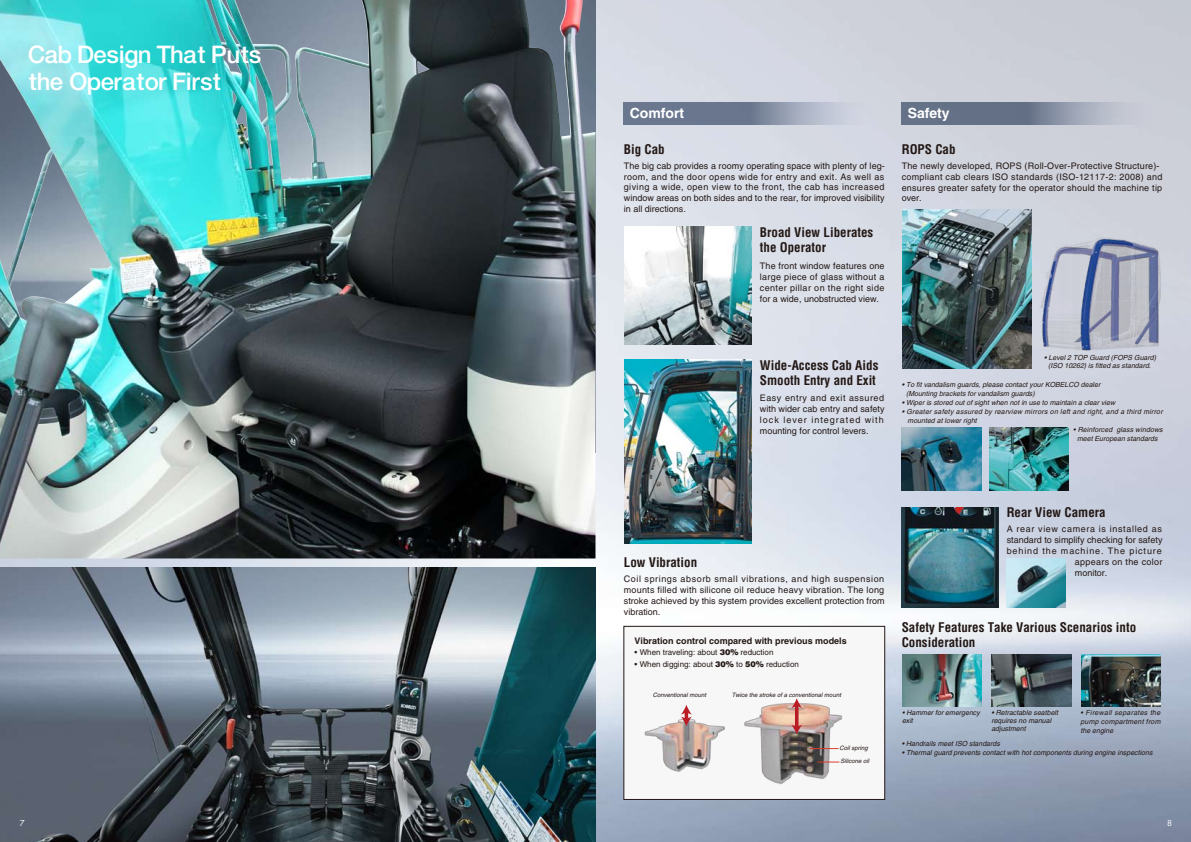
<style>
.page{position:relative;width:1191px;height:842px;background:#fff}
.page>*{position:absolute;margin:0;border:0;box-sizing:border-box;transform-origin:0 0}
.t1{font:24px/27px "Context Reprise Medium SSK";color:#fff}
.t2{font:700 14px "Helvetica";color:#fff}
.t3{font:700 condensed 13px/15px "Helvetica";color:#231815}
.t4{font:9px/11px "Helvetica";letter-spacing:.02em;color:#231815;text-align:justify}
.t5{font:9px "Helvetica";color:#231815}
.t6{font:700 9px "Helvetica";color:#231815}
.t7{font:9px "Helvetica";letter-spacing:.07em;color:#231815}
.t8{font:9px "Helvetica";letter-spacing:.1em;color:#231815}
.t9{font:8px "Helvetica";color:#231815}
.t10{font:8px "Futura";color:#fff}
.t11{font:italic 7px/8px "Helvetica";color:#231815}
.t12{font:italic 7px/9px "Helvetica";letter-spacing:.03em;color:#231815}
.t13{font:italic 6px "Helvetica";color:#231815}
.s1{font-weight:900}
</style>
<div class="page">
<img style="left:0;top:0;width:1191px;height:842px">
<img style="left:624px;top:226px;width:127px;height:118px">
<img style="left:624px;top:359px;width:127px;height:185px">
<div style="left:624px;top:626px;width:261px;height:173px;background:#f7f7f7;border:1px solid #231815"></div>
<img style="left:645px;top:719px;width:79px;height:52px">
<svg style="left:681px;top:705px;width:11px;height:21px"></svg>
<img style="left:744px;top:703px;width:98px;height:81px">
<svg style="left:809px;top:748px;width:29px;height:1px"></svg>
<svg style="left:817px;top:762px;width:22px;height:1px"></svg>
<hr style="left:795px;top:705px;width:3px;height:23px;background:#b81c25">
<svg style="left:791px;top:725px;width:11px;height:9px"></svg>
<svg style="left:791px;top:698px;width:11px;height:10px"></svg>
<img style="left:0;top:567px;width:595px;height:275px">
<img style="left:0;top:0;width:595px;height:558px">
<img style="left:1006px;top:559px;width:59px;height:49px">
<img style="left:901px;top:507px;width:97px;height:101px">
<img style="left:1081px;top:654px;width:79px;height:52px">
<img style="left:991px;top:654px;width:80px;height:52px">
<img style="left:902px;top:654px;width:80px;height:52px">
<svg style="left:624px;top:102px;width:260px;height:23px;background:#8d97aa"></svg>
<svg style="left:901px;top:102px;width:261px;height:23px;background:#8790a2"></svg>
<img style="left:902px;top:209px;width:129px;height:160px">
<img style="left:989px;top:428px;width:79px;height:62px">
<img style="left:901px;top:428px;width:80px;height:62px">
<img style="left:1038px;top:230px;width:130px;height:136px">
<h1 class="t1" style="left:28px;top:41px;width:234px">Cab Design That Puts the Operator First</h1>
<p class="t10" style="left:20px;top:818px;width:6px">7</p>
<h2 class="t2" style="left:630px;top:105px;width:56px">Comfort</h2>
<h2 class="t2" style="left:907px;top:105px;width:44px">Safety</h2>
<h3 class="t3" style="left:624px;top:142px;width:42px">Big Cab</h3>
<p class="t4" style="left:624px;top:160px;width:262px">The big cab provides a roomy operating space with plenty of leg&shy;room, and the door opens wide for entry and exit. As well as giving a wide, open view to the front, the cab has increased window areas on both sides and to the rear, for improved visibility in all directions.</p>
<h3 class="t3" style="left:760px;top:225px;width:115px">Broad View Liberates the Operator</h3>
<p class="t4" style="left:760px;top:260px;width:126px">The front window features one large piece of glass without a center pillar on the right side for a wide, unobstructed view.</p>
<h3 class="t3" style="left:901px;top:142px;width:55px">ROPS Cab</h3>
<p class="t4" style="left:901px;top:160px;width:262px;text-align:left">The newly developed, ROPS (Roll-Over-Protective Structure)- compliant cab clears ISO standards (ISO-12117-2: 2008) and ensures greater safety for the operator should the machine tip over.</p>
<h3 class="t3" style="left:760px;top:357px;width:120px">Wide-Access Cab Aids<br>Smooth Entry and Exit</h3>
<p class="t4" style="left:760px;top:393px;width:126px">Easy entry and exit assured with wider cab entry and safety lock lever integrated with mounting for control levers.</p>
<p class="t11" style="left:1044px;top:353px;width:113px;text-align:center">• Level 2 TOP Guard (FOPS Guard) (ISO 10262) is fitted as standard.</p>
<p class="t11" style="left:906px;top:380px;width:196px;line-height:9px;text-indent:-4px">• To fit vandalism guards, please contact your KOBELCO dealer (Mounting brackets for vandalism guards)</p>
<p class="t11" style="left:901px;top:398px;width:215px">• Wiper is stored out of sight when not in use to maintain a clear view</p>
<p class="t12" style="left:907px;top:407px;width:257px;text-indent:-6px">• Greater safety assured by rearview mirrors on left and right, and a third mirror mounted at lower right</p>
<p class="t11" style="left:1073px;top:425px;width:91px;line-height:9px;text-align:center">• Reinforced glass windows meet European standards</p>
<h3 class="t3" style="left:624px;top:555px;width:75px">Low Vibration</h3>
<p class="t4" style="left:624px;top:573px;width:262px">Coil springs absorb small vibrations, and high suspension mounts filled with silicone oil reduce heavy vibration. The long stroke achieved by this system provides excellent protection from vibration.</p>
<p class="t6" style="left:634px;top:636px;width:214px">Vibration control compared with previous models</p>
<p class="t9" style="left:634px;top:648px;width:140px">• When traveling: about <span class="s1">30%</span> reduction</p>
<p class="t9" style="left:634px;top:660px;width:166px">• When digging: about <span class="s1">30%</span> to <span class="s1">50%</span> reduction</p>
<p class="t13" style="left:732px;top:691px;width:111px">Twice the stroke of a conventional mount</p>
<p class="t13" style="left:653px;top:691px;width:55px">Conventional mount</p>
<p class="t13" style="left:839px;top:744px;width:30px">Coil spring</p>
<p class="t13" style="left:840px;top:758px;width:30px">Silicone oil</p>
<h3 class="t3" style="left:1006px;top:505px;width:100px">Rear View Camera</h3>
<p class="t7" style="left:1006px;top:523px;width:157px">A rear view camera is installed as</p>
<p class="t5" style="left:1006px;top:534px;width:157px">standard to simplify checking for safety</p>
<p class="t8" style="left:1006px;top:545px;width:157px">behind the machine. The picture</p>
<p class="t4" style="left:1075px;top:556px;width:89px">appears on the color</p>
<p class="t5" style="left:1074px;top:567px;width:34px">monitor.</p>
<h3 class="t3" style="left:901px;top:619px;width:236px">Safety Features Take Various Scenarios into<br>Consideration</h3>
<p class="t11" style="left:902px;top:708px;width:79px">• Hammer for emergency exit</p>
<p class="t11" style="left:1080px;top:708px;width:81px;line-height:9px;text-align:justify">• Firewall separates the pump compartment from the engine</p>
<p class="t11" style="left:991px;top:708px;width:68px">• Retractable seatbelt requires no manual adjustment</p>
<p class="t11" style="left:901px;top:739px;width:100px">• Handrails meet ISO standards</p>
<p class="t11" style="left:901px;top:748px;width:252px">• Thermal guard prevents contact with hot components during engine inspections</p>
<p class="t10" style="left:1167px;top:818px;width:6px">8</p>
</div>
